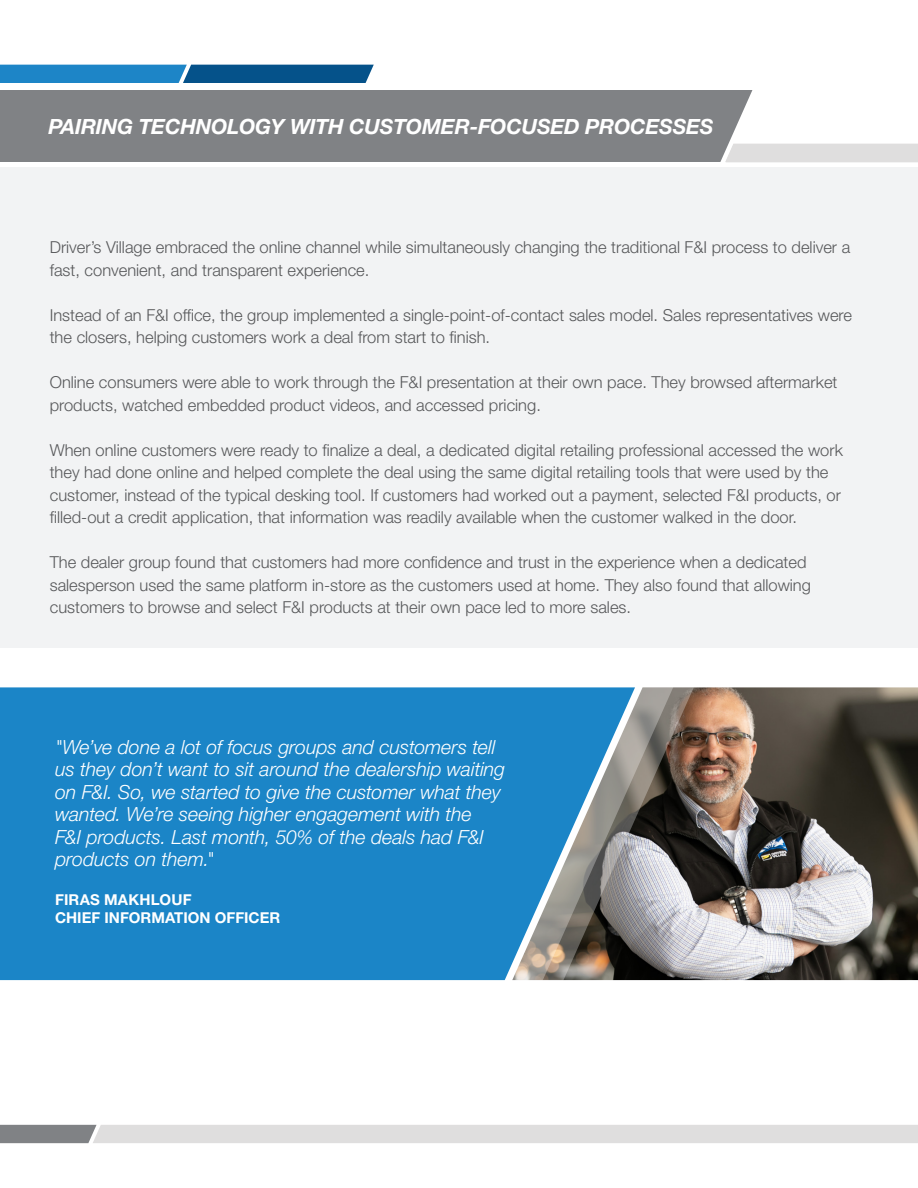
<style>
.page{position:relative;width:918px;height:1188px;background:#fff}
.page>*{position:absolute;margin:0;border:0;box-sizing:border-box;transform-origin:0 0}
.t1{font:italic 700 21px "Helvetica Neue LT Std";letter-spacing:-.01em;color:#fff}
.t2{font:italic 300 19.5px/22.5px "Helvetica Neue LT Std";letter-spacing:-.005em;color:#fff}
.t3{font:300 16.5px/22.5px "Helvetica Neue LT Std";color:#57585a}
.t4{font:700 15px/18px "Helvetica Neue LT Std";color:#fff}
</style>
<div class="page">
<svg style="left:0;top:1125px;width:918px;height:18px;background:#d5d4d5"></svg>
<div style="left:0;top:90px;width:752px;height:72px;background:#808285"></div>
<div style="left:725px;top:144px;width:193px;height:18px;background:#dfdede"></div>
<svg style="left:0;top:65px;width:374px;height:18px;background:#166eaa"></svg>
<div style="left:0;top:167px;width:918px;height:481px;background:#f2f3f4"></div>
<img style="left:694px;top:687px;width:224px;height:293px">
<div style="left:0;top:687px;width:506px;height:293px;background:#1b85c7"></div>
<svg style="left:506px;top:687px;width:188px;height:294px;background:#727274"></svg>
<svg style="left:508px;top:687px;width:165px;height:294px;background:#61869d"></svg>
<p class="t1" style="left:49px;top:113px;width:666px">PAIRING TECHNOLOGY WITH CUSTOMER-FOCUSED PROCESSES</p>
<p class="t3" style="left:50px;top:236px;width:802px">Driver’s Village embraced the online channel while simultaneously changing the traditional F&amp;I process to deliver a fast, convenient, and transparent experience.</p>
<p class="t3" style="left:50px;top:303px;width:804px">Instead of an F&amp;I office, the group implemented a single-point-of-contact sales model. Sales representatives were the closers, helping customers work a deal from start to finish.</p>
<p class="t3" style="left:50px;top:371px;width:789px">Online consumers were able to work through the F&amp;I presentation at their own pace. They browsed aftermarket products, watched embedded product videos, and accessed pricing.</p>
<p class="t3" style="left:50px;top:438px;width:795px">When online customers were ready to finalize a deal, a dedicated digital retailing professional accessed the work they had done online and helped complete the deal using the same digital retailing tools that were used by the customer, instead of the typical desking tool. If customers had worked out a payment, selected F&amp;I products, or filled-out a credit application, that information was readily available when the customer walked in the door.</p>
<p class="t3" style="left:50px;top:551px;width:763px">The dealer group found that customers had more confidence and trust in the experience when a dedicated salesperson used the same platform in-store as the customers used at home. They also found that allowing customers to browse and select F&amp;I products at their own pace led to more sales.</p>
<p class="t2" style="left:55px;top:735px;width:451px">"We’ve done a lot of focus groups and customers tell us they don’t want to sit around the dealership waiting on F&amp;I. So, we started to give the customer what they wanted. We’re seeing higher engagement with the<br>F&amp;I products. Last month, 50% of the deals had F&amp;I products on them."</p>
<p class="t4" style="left:55px;top:891px;width:227px">FIRAS MAKHLOUF<br>CHIEF INFORMATION OFFICER</p>
</div>
